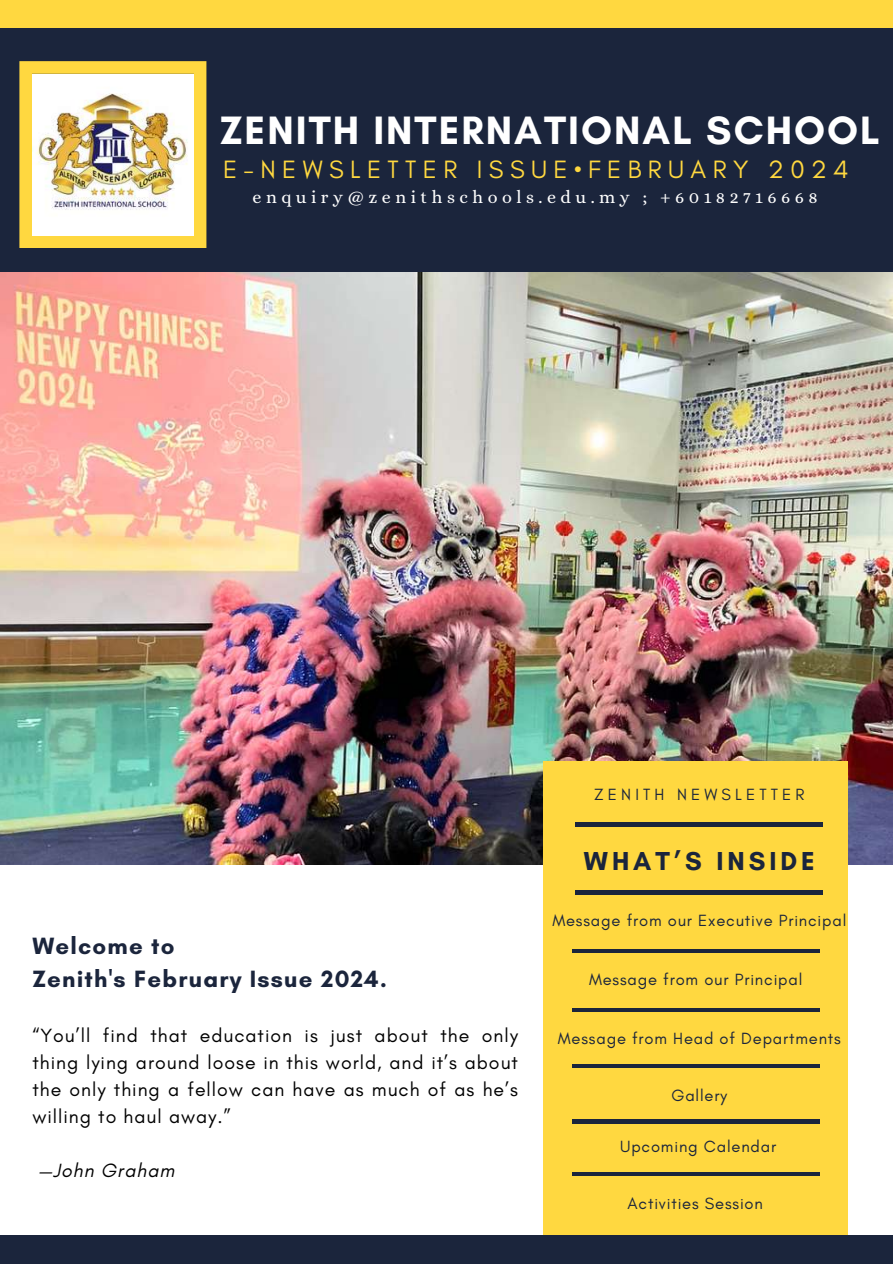
<style>
.page{position:relative;width:893px;height:1264px;background:#fff}
.page>*{position:absolute;margin:0;border:0;box-sizing:border-box;transform-origin:0 0}
.t1{font:700 40.35px "Glacial Indifference";letter-spacing:.05em;color:#fff}
.t2{font:700 26.4px "Glacial Indifference";letter-spacing:.15em;color:#1b253c}
.t3{font:25.5px "Glacial Indifference";letter-spacing:.25em;color:#ffd840}
.t4{font:700 24px/32.7px "Glacial Indifference";letter-spacing:.05em;color:#1b253c}
.t5{font:19.5px/27px "Glacial Indifference";letter-spacing:.05em;color:#000;text-align:justify}
.t6{font:italic 19.5px "Glacial Indifference";letter-spacing:.05em;color:#000}
.t7{font:18px "Alice";letter-spacing:.25em;color:#fff}
.t8{font:16.5px "Glacial Indifference";letter-spacing:.05em;color:#1b253c}
.t9{font:16.5px "Glacial Indifference";letter-spacing:.25em;color:#1b253c}
</style>
<div class="page">
<img style="left:0;top:271px;width:892px;height:593px">
<div style="left:0;top:27px;width:892px;height:244px;background:#1b253c"></div>
<div style="left:543px;top:761px;width:304px;height:502px;background:#ffd840"></div>
<hr style="left:575px;top:823px;width:247px;height:3px;background:#1b253c">
<hr style="left:575px;top:890px;width:247px;height:4px;background:#1b253c">
<hr style="left:572px;top:949px;width:247px;height:3px;background:#1b253c">
<hr style="left:572px;top:1008px;width:247px;height:3px;background:#1b253c">
<hr style="left:572px;top:1064px;width:247px;height:3px;background:#1b253c">
<div style="left:0;top:0;width:892px;height:27px;background:#ffd840"></div>
<div style="left:0;top:1235px;width:892px;height:28px;background:#1b253c"></div>
<svg style="left:19px;top:61px;width:187px;height:187px"></svg>
<img style="left:32px;top:74px;width:161px;height:161px">
<hr style="left:572px;top:1119px;width:247px;height:4px;background:#1b253c">
<hr style="left:572px;top:1172px;width:247px;height:3px;background:#1b253c">
<h1 class="t1" style="left:220px;top:106px;width:661px">ZENITH INTERNATIONAL SCHOOL</h1>
<h3 class="t3" style="left:223px;top:154px;width:627px">E-NEWSLETTER ISSUE•FEBRUARY 2024</h3>
<p class="t7" style="left:252px;top:187px;width:566px">enquiry@zenithschools.edu.my ; +60182716668</p>
<p class="t9" style="left:594px;top:784px;width:212px">ZENITH NEWSLETTER</p>
<h2 class="t2" style="left:583px;top:845px;width:232px">WHAT’S INSIDE</h2>
<p class="t4" style="left:32px;top:929px;width:356px">Welcome to<br>Zenith's February Issue 2024.</p>
<p class="t5" style="left:32px;top:1021px;width:487px">“You’ll find that education is just about the only thing lying around loose in this world, and it’s about the only thing a fellow can have as much of as he’s willing to haul away.”</p>
<p class="t6" style="left:39px;top:1158px;width:137px">—John Graham</p>
<p class="t8" style="left:552px;top:910px;width:295px">Message from our Executive Principal</p>
<p class="t8" style="left:589px;top:969px;width:215px">Message from our Principal</p>
<p class="t8" style="left:558px;top:1027px;width:284px">Message from Head of Departments</p>
<p class="t8" style="left:671px;top:1085px;width:57px">Gallery</p>
<p class="t8" style="left:620px;top:1136px;width:157px">Upcoming Calendar</p>
<p class="t8" style="left:627px;top:1193px;width:137px">Activities Session</p>
</div>
